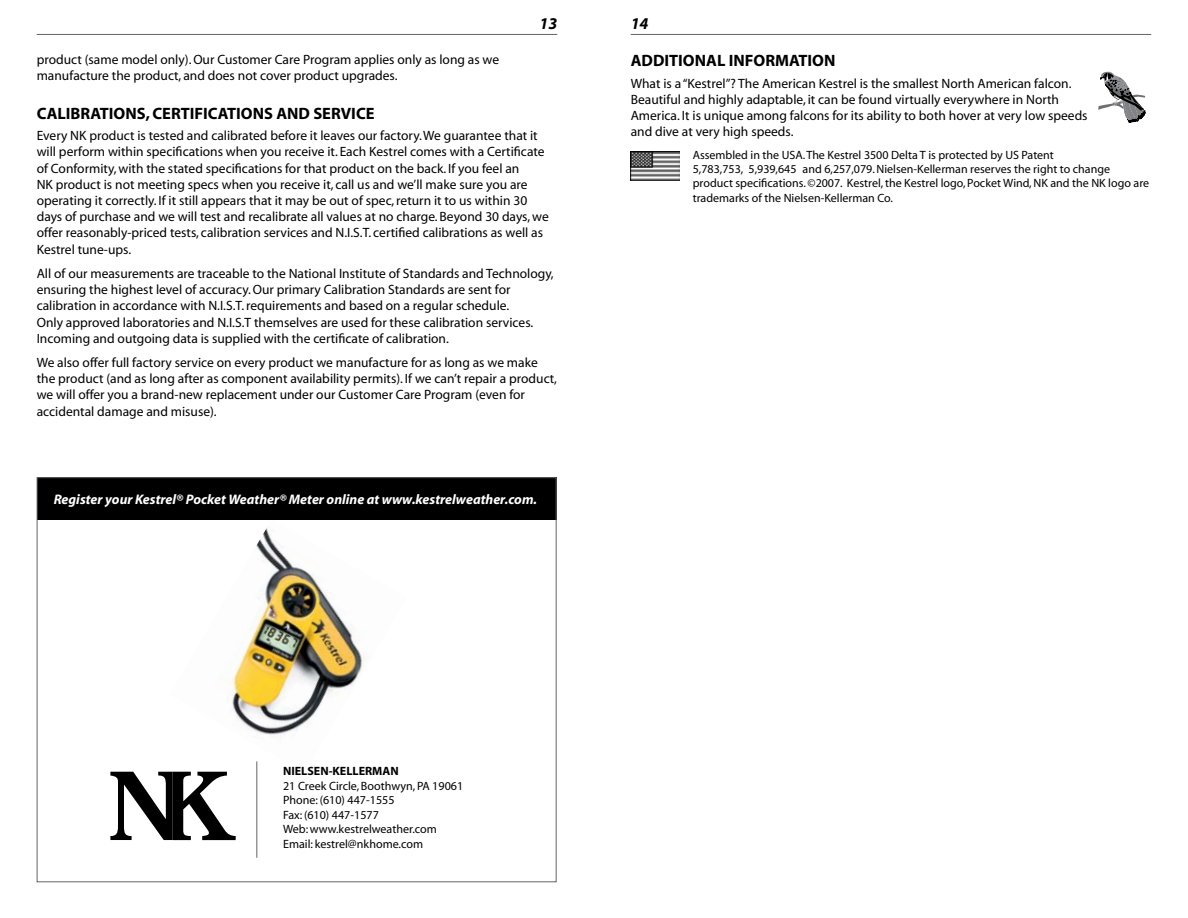
<style>
.page{position:relative;width:1188px;height:918px;background:#fff}
.page>*{position:absolute;margin:0;border:0;box-sizing:border-box;transform-origin:0 0}
.t1{font:700 16.5px "Myriad";color:#000}
.t2{font:italic 700 16.5px "Myriad";color:#000}
.t3{font:italic 700 13.8px "Myriad";color:#fff}
.t4{font:13.5px/16.2px "Myriad";color:#000}
.t5{font:12px/14.4px "Myriad";color:#000}
.t6{font:700 12px "Myriad";color:#000}
</style>
<div class="page">
<hr style="left:37px;top:34px;width:520px;height:1px;background:#636467">
<svg style="left:1098px;top:71px;width:47px;height:52px"></svg>
<img style="left:631px;top:151px;width:48px;height:29px">
<hr style="left:631px;top:34px;width:520px;height:1px;background:#636467">
<img style="left:170px;top:528px;width:196px;height:245px">
<div style="left:37px;top:478px;width:519px;height:42px;background:#000"></div>
<svg style="left:110px;top:772px;width:126px;height:68px"></svg>
<hr style="left:256px;top:761px;width:1px;height:97px;background:#636467">
<p class="t2" style="left:539px;top:15px;width:19px">13</p>
<p class="t4" style="left:37px;top:52px;width:464px">product (same model only). Our Customer Care Program applies only as long as we manufacture the product, and does not cover product upgrades.</p>
<p class="t1" style="left:37px;top:105px;width:339px">CALIBRATIONS, CERTIFICATIONS AND SERVICE</p>
<p class="t4" style="left:37px;top:128px;width:514px">Every NK product is tested and calibrated before it leaves our factory. We guarantee that it will perform within specifications when you receive it. Each Kestrel comes with a Certificate of Conformity, with the stated specifications for that product on the back. If you feel an<br>NK product is not meeting specs when you receive it, call us and we’ll make sure you are operating it correctly. If it still appears that it may be out of spec, return it to us within 30 days of purchase and we will test and recalibrate all values at no charge. Beyond 30 days, we offer reasonably-priced tests, calibration services and N.I.S.T. certified calibrations as well as Kestrel tune-ups.</p>
<p class="t4" style="left:37px;top:266px;width:519px">All of our measurements are traceable to the National Institute of Standards and Technology, ensuring the highest level of accuracy. Our primary Calibration Standards are sent for calibration in accordance with N.I.S.T. requirements and based on a regular schedule.<br>Only approved laboratories and N.I.S.T themselves are used for these calibration services.<br>Incoming and outgoing data is supplied with the certificate of calibration.</p>
<p class="t4" style="left:37px;top:355px;width:522px">We also offer full factory service on every product we manufacture for as long as we make the product (and as long after as component availability permits). If we can’t repair a product, we will offer you a brand-new replacement under our Customer Care Program (even for accidental damage and misuse).</p>
<p class="t3" style="left:54px;top:492px;width:485px">Register your Kestrel® Pocket Weather® Meter online at www.kestrelweather.com.</p>
<p class="t2" style="left:631px;top:15px;width:19px">14</p>
<p class="t1" style="left:631px;top:52px;width:206px">ADDITIONAL INFORMATION</p>
<p class="t4" style="left:631px;top:76px;width:458px">What is a “Kestrel”? The American Kestrel is the smallest North American falcon.<br>Beautiful and highly adaptable, it can be found virtually everywhere in North America. It is unique among falcons for its ability to both hover at very low speeds and dive at very high speeds.</p>
<p class="t5" style="left:693px;top:148px;width:458px">Assembled in the USA. The Kestrel 3500 Delta T is protected by US Patent<br>5,783,753, 5,939,645 and 6,257,079. Nielsen-Kellerman reserves the right to change product specifications. ©2007. Kestrel, the Kestrel logo, Pocket Wind, NK and the NK logo are trademarks of the Nielsen-Kellerman Co.</p>
<p class="t6" style="left:283px;top:765px;width:117px">NIELSEN-KELLERMAN</p>
<p class="t5" style="left:283px;top:779px;width:182px">21 Creek Circle, Boothwyn, PA 19061<br>Phone: (610) 447-1555<br>Fax: (610) 447-1577<br>Web: www.kestrelweather.com<br>Email: kestrel@nkhome.com</p>
</div>
